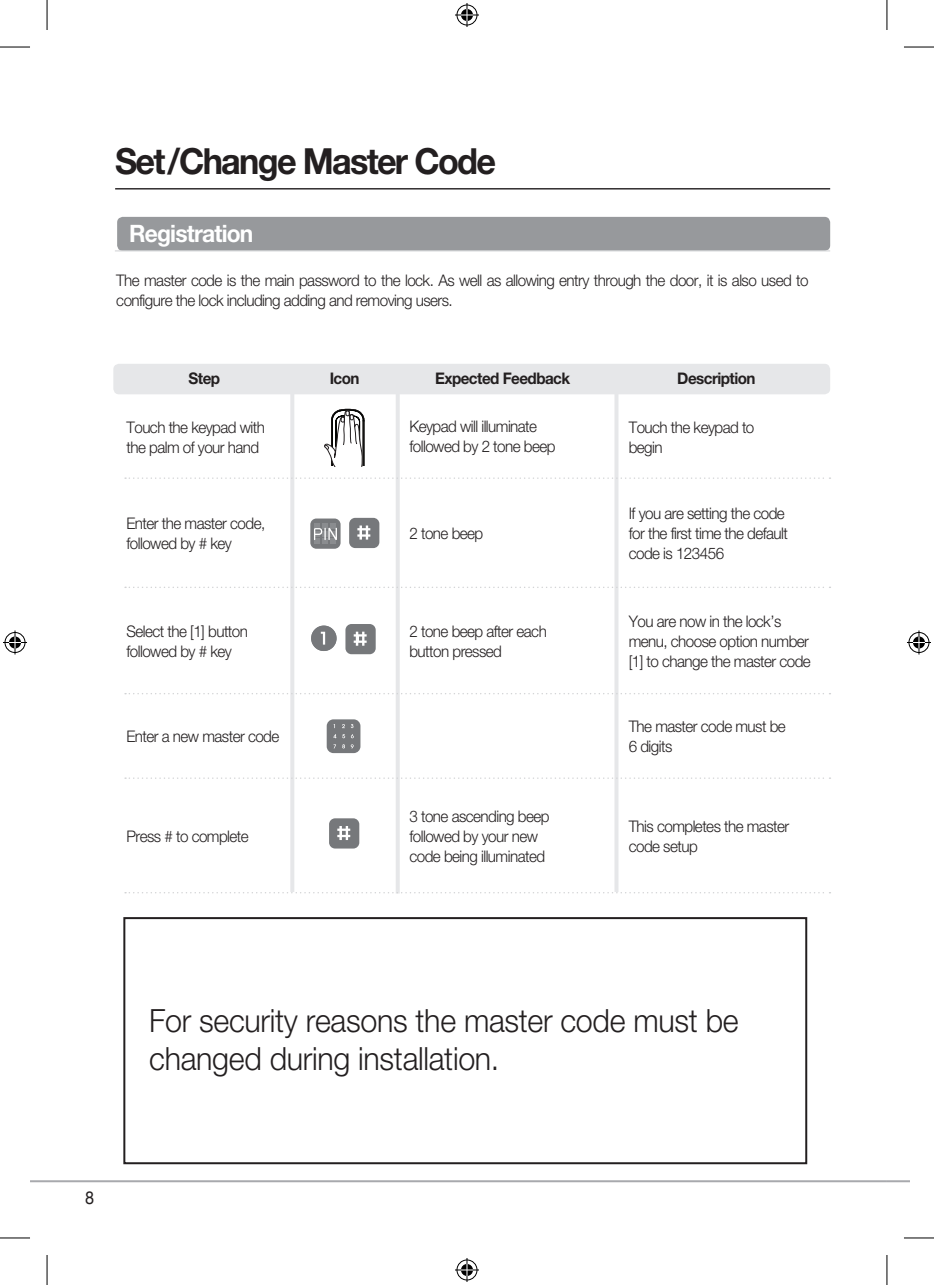
<style>
.page{position:relative;width:934px;height:1285px;background:#fff}
.page>*{position:absolute;margin:0;border:0;box-sizing:border-box;transform-origin:0 0}
.t1{font:700 36px "Helvetica Neue";letter-spacing:-.05em;color:#231f20;scale:.95 1}
.t2{font:300 32px/38px "Helvetica Neue";letter-spacing:-.01em;color:#231f20;scale:.95 1}
.t3{font:700 24px "Helvetica Neue";letter-spacing:-.035em;color:#fff;scale:.95 1}
.t4{font:18px "Helvetica Neue";color:#231f20;scale:.9 1}
.t5{font:300 16px/20px "Helvetica Neue";letter-spacing:-.035em;color:#231f20;scale:.95 1}
.t6{font:700 16px "Helvetica Neue";letter-spacing:-.035em;color:#231f20;scale:.95 1}
</style>
<div class="page">
<hr style="left:30px;top:1180px;width:856px;height:2px;background:#a8a9ad">
<hr style="left:886px;top:1180px;width:23px;height:2px;background:#a8a9ad">
<hr style="left:115px;top:188px;width:714px;height:1px;background:#231f20">
<div style="left:113px;top:364px;width:716px;height:30px;background:#e6e7e9;border-radius:6px"></div>
<div style="left:117px;top:217px;width:712px;height:34px;background:#97999c;border-radius:6px"></div>
<hr style="left:115px;top:250px;width:714px;height:1px;background:#d5d6d8">
<hr style="left:290px;top:383px;width:4px;height:509px;background:#e6e7e9">
<svg style="left:395px;top:394px;width:4px;height:498px;fill:#e6e7e9"></svg>
<hr style="left:614px;top:383px;width:4px;height:509px;background:#e6e7e9">
<div style="left:349px;top:518px;width:30px;height:30px;background:#76787b;border-radius:6px"></div>
<svg style="left:357px;top:525px;width:13px;height:14px"></svg>
<div style="left:310px;top:518px;width:30px;height:31px;background:#76787b;border-radius:6px"></div>
<svg style="left:314px;top:523px;width:23px;height:21px"></svg>
<div style="left:345px;top:624px;width:30px;height:30px;background:#76787b;border-radius:6px"></div>
<svg style="left:353px;top:631px;width:13px;height:15px"></svg>
<svg style="left:311px;top:625px;width:25px;height:26px"></svg>
<svg style="left:125px;top:477px;width:705px;height:2px"></svg>
<svg style="left:125px;top:586px;width:705px;height:2px"></svg>
<svg style="left:125px;top:693px;width:705px;height:1px"></svg>
<svg style="left:125px;top:777px;width:705px;height:2px"></svg>
<svg style="left:125px;top:892px;width:705px;height:1px"></svg>
<svg style="left:324px;top:409px;width:41px;height:57px"></svg>
<div style="left:329px;top:818px;width:30px;height:30px;background:#76787b;border-radius:6px"></div>
<svg style="left:337px;top:826px;width:13px;height:14px"></svg>
<div style="left:326px;top:719px;width:34px;height:34px;background:#76787b;border-radius:7px"></div>
<svg style="left:342px;top:744px;width:11px;height:4px"></svg>
<svg style="left:342px;top:734px;width:3px;height:4px"></svg>
<svg style="left:342px;top:724px;width:11px;height:4px"></svg>
<div style="left:123px;top:917px;width:683px;height:247px;border:2px solid #231f20"></div>
<hr style="left:0;top:47px;width:30px;height:1px;background:#000">
<hr style="left:903px;top:47px;width:30px;height:1px;background:#000">
<hr style="left:0;top:1237px;width:30px;height:1px;background:#000">
<hr style="left:903px;top:1237px;width:30px;height:1px;background:#000">
<hr style="left:47px;top:0;width:1px;height:30px;background:#000">
<hr style="left:47px;top:1255px;width:1px;height:30px;background:#000">
<hr style="left:886px;top:0;width:1px;height:30px;background:#000">
<hr style="left:886px;top:1255px;width:1px;height:30px;background:#000">
<svg style="left:455px;top:3px;width:24px;height:24px"></svg>
<svg style="left:455px;top:1258px;width:24px;height:24px"></svg>
<svg style="left:3px;top:630px;width:24px;height:24px"></svg>
<svg style="left:907px;top:630px;width:23px;height:24px"></svg>
<h1 class="t1" style="left:115px;top:139px;width:402px">Set/Change Master Code</h1>
<h3 class="t3" style="left:129px;top:218px;width:132px">Registration</h3>
<p class="t5" style="left:116px;top:270px;width:730px">The master code is the main password to the lock. As well as allowing entry through the door, it is also used to configure the lock including adding and removing users.</p>
<p class="t6" style="left:188px;top:369px;width:35px">Step</p>
<p class="t6" style="left:329px;top:369px;width:33px">Icon</p>
<p class="t6" style="left:435px;top:369px;width:144px">Expected Feedback</p>
<p class="t6" style="left:677px;top:369px;width:84px">Description</p>
<p class="t5" style="left:126px;top:417px;width:147px">Touch the keypad with the palm of your hand</p>
<p class="t5" style="left:126px;top:513px;width:147px">Enter the master code, followed by # key</p>
<p class="t5" style="left:126px;top:621px;width:129px">Select the [1] button followed by # key</p>
<p class="t5" style="left:126px;top:726px;width:162px">Enter a new master code</p>
<p class="t5" style="left:126px;top:826px;width:130px">Press # to complete</p>
<p class="t5" style="left:409px;top:416px;width:155px">Keypad will illuminate followed by 2 tone beep</p>
<p class="t5" style="left:409px;top:523px;width:79px">2 tone beep</p>
<p class="t5" style="left:409px;top:620px;width:146px">2 tone beep after each button pressed</p>
<p class="t5" style="left:409px;top:806px;width:149px">3 tone ascending beep followed by your new code being illuminated</p>
<p class="t5" style="left:628px;top:417px;width:134px">Touch the keypad to begin</p>
<p class="t5" style="left:628px;top:503px;width:169px">If you are setting the code for the first time the default code is 123456</p>
<p class="t5" style="left:628px;top:610px;width:193px">You are now in the lock’s menu, choose option number [1] to change the master code</p>
<p class="t5" style="left:628px;top:716px;width:167px">The master code must be<br>6 digits</p>
<p class="t5" style="left:628px;top:815px;width:170px">This completes the master code setup</p>
<p class="t4" style="left:85px;top:1184px;width:12px">8</p>
<h2 class="t2" style="left:149px;top:1001px;width:621px">For security reasons the master code must be changed during installation.</h2>
</div>
